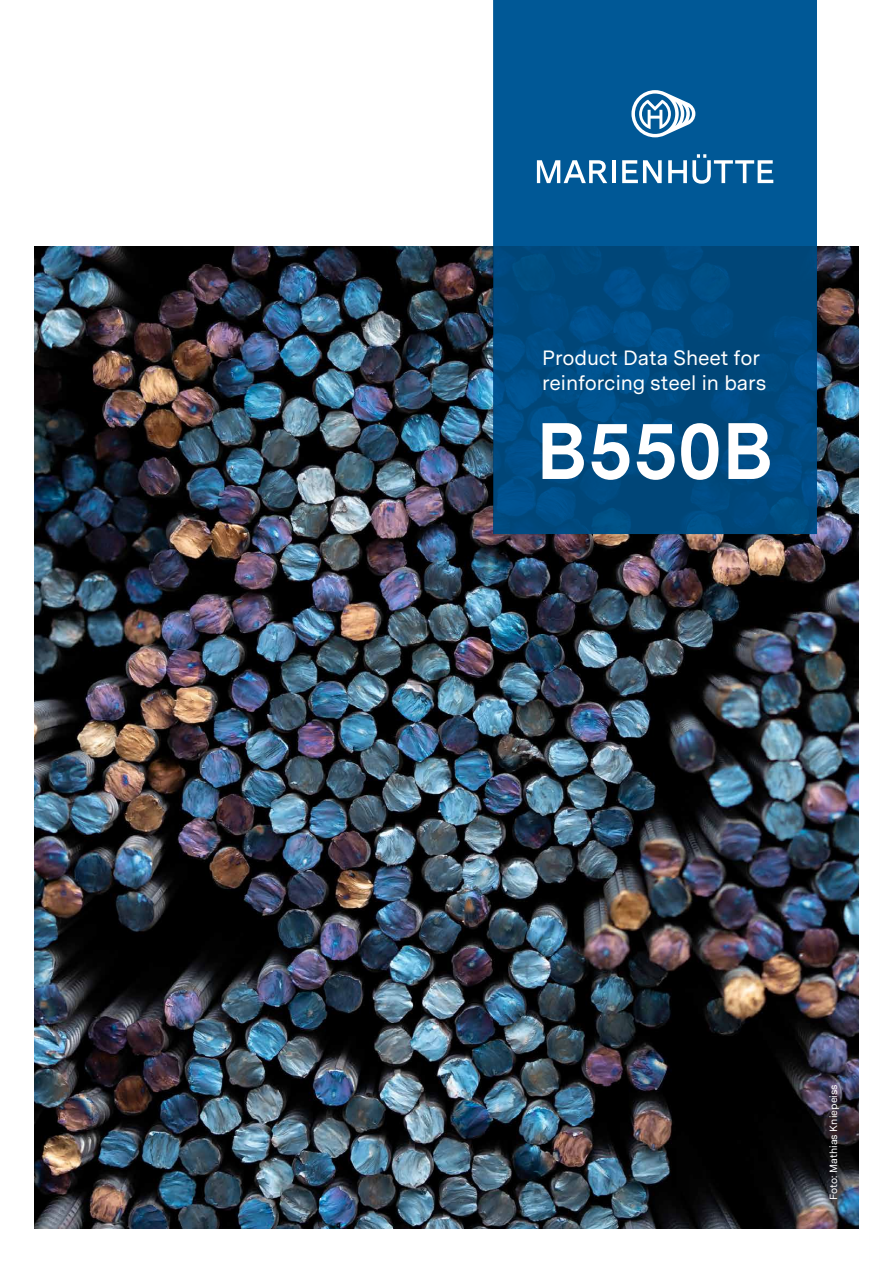
<style>
.page{position:relative;width:893px;height:1263px;background:#fff}
.page>*{position:absolute;margin:0;border:0;box-sizing:border-box;transform-origin:0 0}
.t1{font:700 79.65px "Messina Sans";letter-spacing:-.005em;color:#fff;scale:.96 1}
.t2{font:20.7px/24.8px "Messina Sans";letter-spacing:-.005em;color:#fff}
.t3{font:10.5px "Messina Sans";color:#fff}
</style>
<div class="page">
<img style="left:34px;top:247px;width:825px;height:982px">
<svg style="left:493px;top:0;width:324px;height:534px;fill:#00518e"></svg>
<svg style="left:631px;top:90px;width:64px;height:47px"></svg>
<svg style="left:537px;top:160px;width:70px;height:23px"></svg>
<hr style="left:612px;top:160px;width:3px;height:23px;background:#fff">
<svg style="left:622px;top:160px;width:40px;height:23px"></svg>
<svg style="left:668px;top:154px;width:105px;height:30px"></svg>
<p class="t2" style="left:542px;top:345px;width:226px">Product Data Sheet for reinforcing steel in bars</p>
<h1 class="t1" style="left:536px;top:391px;width:249px">B550B</h1>
<p class="t3" style="left:826px;top:1200px;width:118px;rotate:-90deg">Foto: Mathias Kniepeiss</p>
</div>
